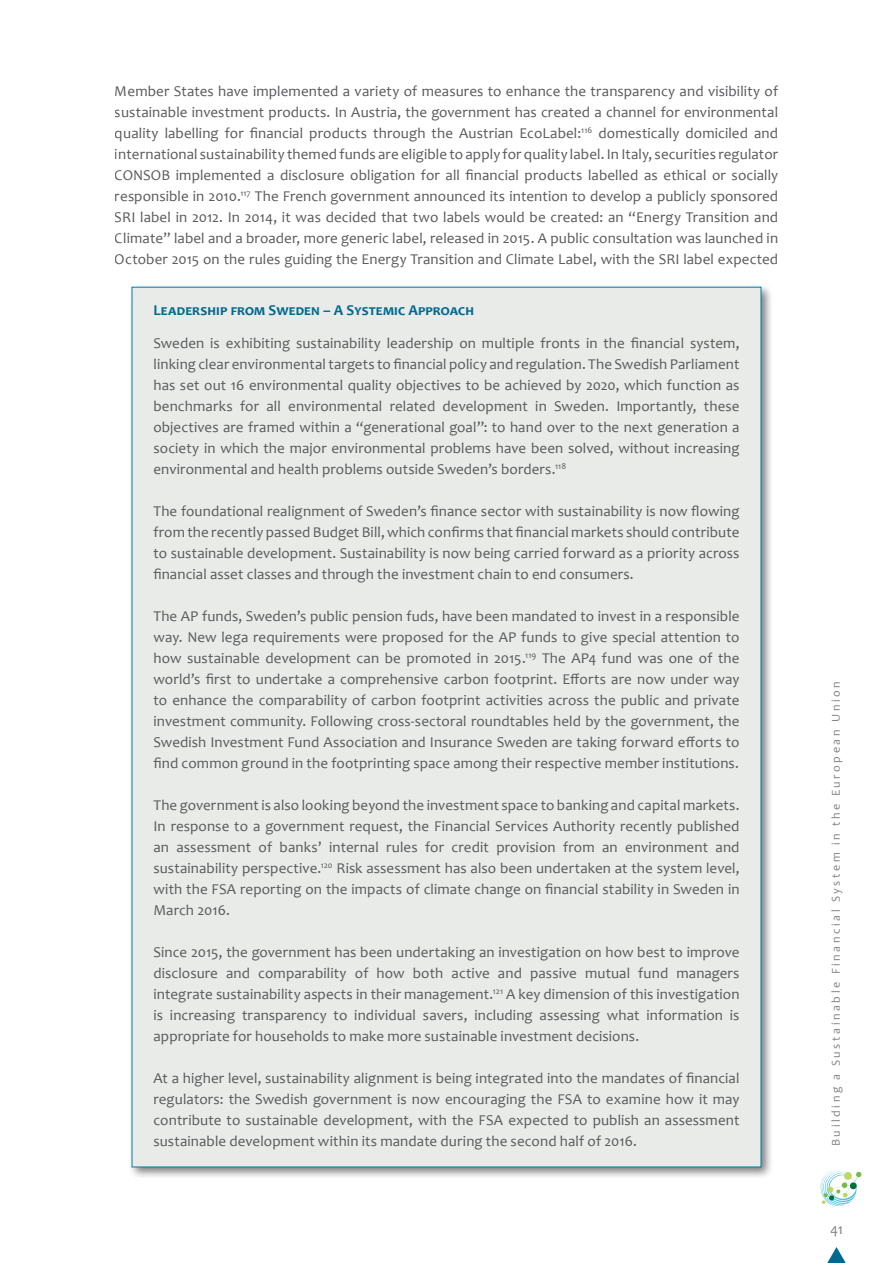
<style>
.page{position:relative;width:893px;height:1263px;background:#fff}
.page>*{position:absolute;margin:0;border:0;box-sizing:border-box;transform-origin:0 0}
.t1{font:15px/21px "Candara";letter-spacing:.005em;color:#58595b;text-align:justify}
.t2{font:700 15px "Candara";letter-spacing:.015em;color:#006991}
.t3{font:15px "Candara";color:#808285}
.t4{font:12px "Candara";letter-spacing:.215em;color:#808285}
</style>
<div class="page">
<svg style="left:821px;top:1170px;width:41px;height:36px"></svg>
<svg style="left:827px;top:1247px;width:19px;height:16px"></svg>
<div style="left:128px;top:283px;width:646px;height:896px;background:#000;opacity:.5"></div>
<div style="left:132px;top:287px;width:629px;height:880px;background:#e9ebe9"></div>
<p class="t1" style="left:115px;top:82px;width:665px">Member States have implemented a variety of measures to enhance the transparency and visibility of sustainable investment products. In Austria, the government has created a channel for environmental quality labelling for financial products through the Austrian EcoLabel:<sup>116</sup> domestically domiciled and international sustainability themed funds are eligible to apply for quality label. In Italy, securities regulator CONSOB implemented a disclosure obligation for all financial products labelled as ethical or socially responsible in 2010.<sup>117</sup> The French government announced its intention to develop a publicly sponsored SRI label in 2012. In 2014, it was decided that two labels would be created: an “Energy Transition and Climate” label and a broader, more generic label, released in 2015. A public consultation was launched in October 2015 on the rules guiding the Energy Transition and Climate Label, with the SRI label expected</p>
<p class="t2" style="left:153px;top:304px;width:322px">Leadership from Sweden – A Systemic Approach</p>
<p class="t1" style="left:153px;top:334px;width:588px">Sweden is exhibiting sustainability leadership on multiple fronts in the financial system, linking clear environmental targets to financial policy and regulation. The Swedish Parliament has set out 16 environmental quality objectives to be achieved by 2020, which function as benchmarks for all environmental related development in Sweden. Importantly, these objectives are framed within a “generational goal”: to hand over to the next generation a society in which the major environmental problems have been solved, without increasing environmental and health problems outside Sweden’s borders.<sup>118</sup></p>
<p class="t1" style="left:153px;top:502px;width:588px">The foundational realignment of Sweden’s finance sector with sustainability is now flowing from the recently passed Budget Bill, which confirms that financial markets should contribute to sustainable development. Sustainability is now being carried forward as a priority across financial asset classes and through the investment chain to end consumers.</p>
<p class="t1" style="left:153px;top:607px;width:588px">The AP funds, Sweden’s public pension fuds, have been mandated to invest in a responsible way. New lega requirements were proposed for the AP funds to give special attention to how sustainable development can be promoted in 2015.<sup>119</sup> The AP4 fund was one of the world’s first to undertake a comprehensive carbon footprint. Efforts are now under way to enhance the comparability of carbon footprint activities across the public and private investment community. Following cross-sectoral roundtables held by the government, the Swedish Investment Fund Association and Insurance Sweden are taking forward efforts to find common ground in the footprinting space among their respective member institutions.</p>
<p class="t1" style="left:153px;top:796px;width:588px">The government is also looking beyond the investment space to banking and capital markets.<br>In response to a government request, the Financial Services Authority recently published an assessment of banks’ internal rules for credit provision from an environment and sustainability perspective.<sup>120</sup> Risk assessment has also been undertaken at the system level, with the FSA reporting on the impacts of climate change on financial stability in Sweden in March 2016.</p>
<p class="t1" style="left:153px;top:943px;width:588px">Since 2015, the government has been undertaking an investigation on how best to improve disclosure and comparability of how both active and passive mutual fund managers integrate sustainability aspects in their management.<sup>121</sup> A key dimension of this investigation is increasing transparency to individual savers, including assessing what information is appropriate for households to make more sustainable investment decisions.</p>
<p class="t1" style="left:153px;top:1069px;width:588px">At a higher level, sustainability alignment is being integrated into the mandates of financial regulators: the Swedish government is now encouraging the FSA to examine how it may contribute to sustainable development, with the FSA expected to publish an assessment sustainable development within its mandate during the second half of 2016.</p>
<p class="t4" style="left:831px;top:1146px;width:466px;rotate:-90deg">Building a Sustainable Financial System in the European Union</p>
<p class="t3" style="left:830px;top:1223px;width:14px">41</p>
</div>
